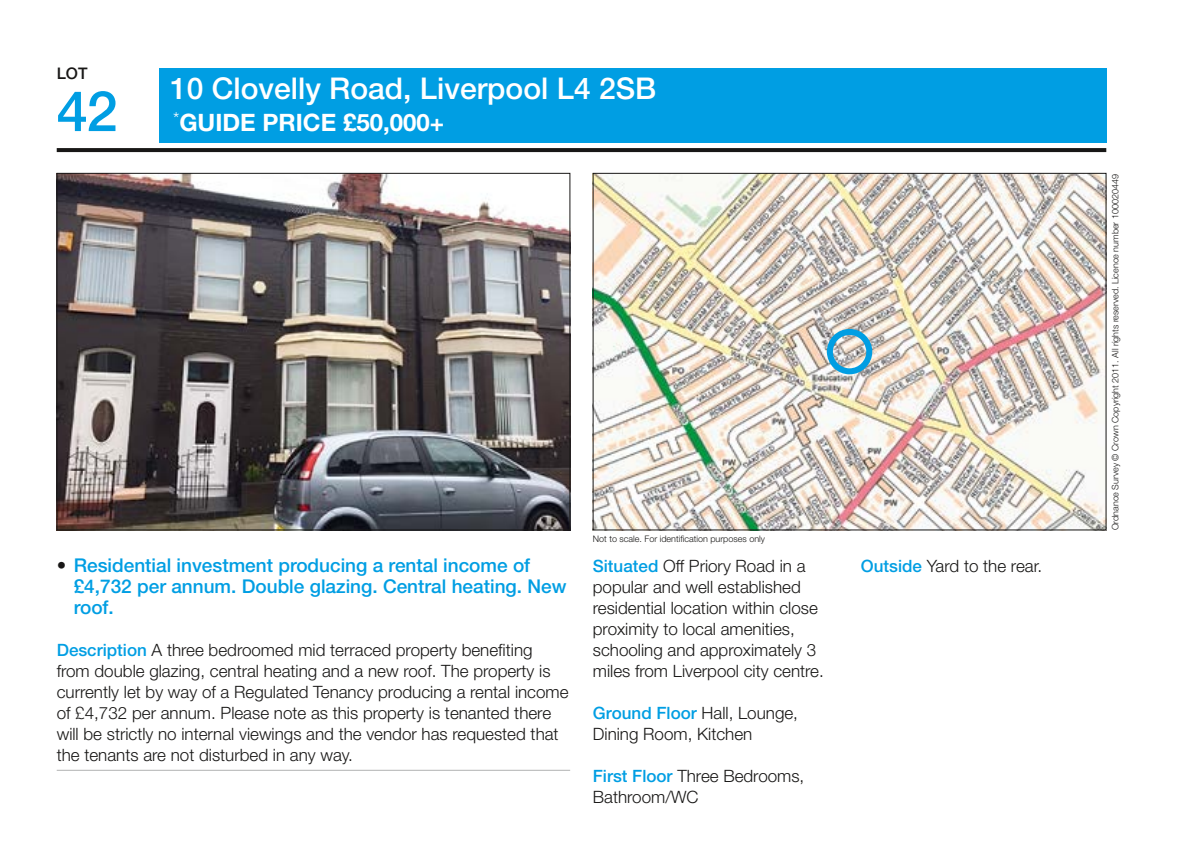
<style>
.page{position:relative;width:1190px;height:846px;background:#fff}
.page>*{position:absolute;margin:0;border:0;box-sizing:border-box;transform-origin:0 0}
.t1{font:500 56px "Helvetica Neue LT Std";color:#009ee3}
.t2{font:500 30px "Helvetica Neue LT Std";color:#fff}
.t3{font:700 24px "Helvetica Neue LT Std";color:#fff}
.t4{font:500 19px/21px "Helvetica Neue LT Std";color:#009ee3}
.t5{font:300 17px/21px "Helvetica Neue LT Std";color:#181716}
.t6{font:500 16px "Helvetica Neue LT Std";color:#181716}
.t7{font:300 9px "Helvetica Neue LT Std";color:#181716}
.s1{color:#181716}
.s2{font-weight:500;color:#009ee3}
</style>
<div class="page">
<div style="left:159px;top:68px;width:947px;height:74px;background:#009ee3"></div>
<svg style="left:57px;top:148px;width:1049px;height:4px;fill:#181716"></svg>
<img style="left:59px;top:175px;width:509px;height:353px">
<img style="left:594px;top:175px;width:510px;height:353px">
<hr style="left:57px;top:770px;width:513px;height:1px;background:#b1b2b3">
<div style="left:826px;top:329px;width:46px;height:45px;border:6px solid #009ee3;border-radius:50%"></div>
<p class="t6" style="left:57px;top:64px;width:32px">LOT</p>
<h1 class="t1" style="left:57px;top:78px;width:62px">42</h1>
<h2 class="t2" style="left:170px;top:71px;width:487px">10 Clovelly Road, Liverpool L4 2SB</h2>
<h3 class="t3" style="left:173px;top:108px;width:272px"><sup>*</sup>GUIDE PRICE £50,000+</h3>
<p class="t4" style="left:74px;top:555px;width:494px;text-indent:-17px"><span class="s1">•</span> Residential investment producing a rental income of £4,732 per annum. Double glazing. Central heating. New roof.</p>
<p class="t5" style="left:57px;top:639px;width:513px"><span class="s2">Description</span> A three bedroomed mid terraced property benefiting from double glazing, central heating and a new roof. The property is currently let by way of a Regulated Tenancy producing a rental income of £4,732 per annum. Please note as this property is tenanted there will be strictly no internal viewings and the vendor has requested that the tenants are not disturbed in any way.</p>
<p class="t7" style="left:592px;top:533px;width:174px">Not to scale. For identification purposes only</p>
<p class="t5" style="left:592px;top:555px;width:232px"><span class="s2">Situated</span> Off Priory Road in a popular and well established residential location within close proximity to local amenities, schooling and approximately 3 miles from Liverpool city centre.</p>
<p class="t5" style="left:592px;top:702px;width:207px"><span class="s2">Ground Floor</span> Hall, Lounge,<br>Dining Room, Kitchen</p>
<p class="t5" style="left:592px;top:765px;width:213px"><span class="s2">First Floor</span> Three Bedrooms,<br>Bathroom/WC</p>
<p class="t5" style="left:860px;top:555px;width:183px"><span class="s2">Outside</span> Yard to the rear.</p>
<p class="t7" style="left:1109px;top:530px;width:357px;rotate:-90deg">Ordnance Survey © Crown Copyright 2011. All rights reserved. Licence number 100020449</p>
</div>
